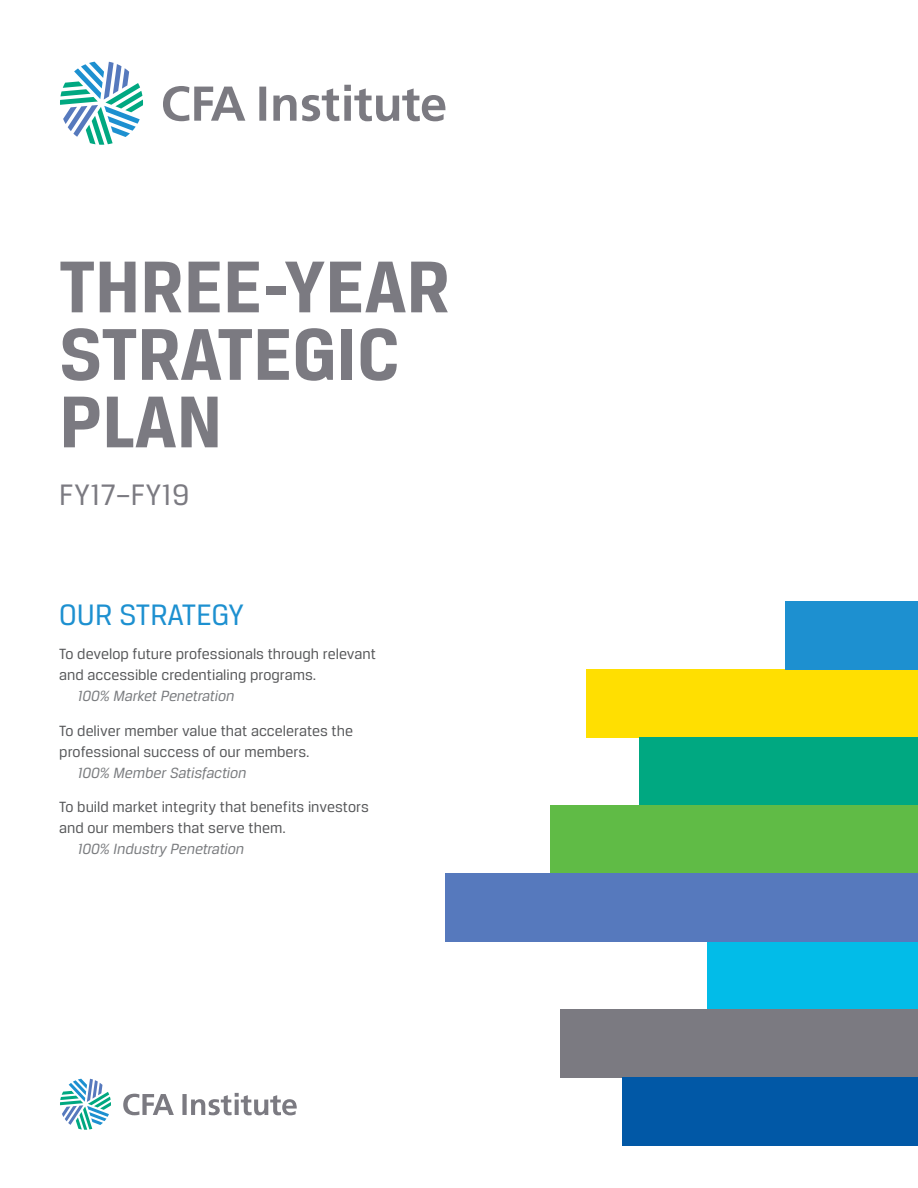
<style>
.page{position:relative;width:918px;height:1188px;background:#fff}
.page>*{position:absolute;margin:0;border:0;box-sizing:border-box;transform-origin:0 0}
.header_cover{font:700 78px/67.5px "CFA Breuer Text";color:#7b7a81}
.subhead_cover{font:31.5px "CFA Breuer Text";letter-spacing:-.01em;color:#1d90d0}
.subhead_cover-2{font:31.5px "CFA Breuer Text";color:#7b7a81}
.Bullets{font:15.75px "CFA Breuer Text";color:#57585a}
.Bullets-2{font:italic 15.75px "CFA Breuer Text";letter-spacing:-.005em;color:#7a7c7f}
</style>
<div class="page">
<svg style="left:60px;top:1079px;width:51px;height:51px"></svg>
<svg style="left:123px;top:1094px;width:51px;height:21px"></svg>
<div style="left:182px;top:1094px;width:5px;height:21px;background:#7b7a81"></div>
<svg style="left:191px;top:1093px;width:106px;height:22px"></svg>
<svg style="left:60px;top:62px;width:83px;height:83px"></svg>
<svg style="left:163px;top:86px;width:82px;height:35px"></svg>
<div style="left:259px;top:87px;width:7px;height:34px;background:#7b7a81"></div>
<svg style="left:273px;top:85px;width:172px;height:36px"></svg>
<div style="left:587px;top:669px;width:331px;height:68px;background:#ffdf01"></div>
<div style="left:786px;top:601px;width:132px;height:68px;background:#1d90d0"></div>
<div style="left:639px;top:737px;width:279px;height:68px;background:#00a881"></div>
<div style="left:707px;top:941px;width:211px;height:69px;background:#02bce8"></div>
<div style="left:550px;top:805px;width:368px;height:68px;background:#60bb46"></div>
<div style="left:560px;top:1010px;width:358px;height:68px;background:#7b7a81"></div>
<div style="left:446px;top:873px;width:472px;height:68px;background:#5679bd"></div>
<div style="left:622px;top:1078px;width:296px;height:68px;background:#0158a6"></div>
<p class="header_cover" style="left:59px;top:252px;width:392px">THREE-YEAR<br>STRATEGIC<br>PLAN</p>
<p class="subhead_cover-2" style="left:59px;top:477px;width:132px">FY17–FY19</p>
<p class="subhead_cover" style="left:59px;top:597px;width:186px">OUR STRATEGY</p>
<p class="Bullets" style="left:59px;top:646px;width:318px">To develop future professionals through relevant</p>
<p class="Bullets" style="left:59px;top:667px;width:259px">and accessible credentialing programs.</p>
<p class="Bullets-2" style="left:77px;top:688px;width:158px">100% Market Penetration</p>
<p class="Bullets" style="left:59px;top:722px;width:295px">To deliver member value that accelerates the</p>
<p class="Bullets" style="left:59px;top:743px;width:252px">professional success of our members.</p>
<p class="Bullets-2" style="left:77px;top:764px;width:171px">100% Member Satisfaction</p>
<p class="Bullets" style="left:59px;top:799px;width:311px">To build market integrity that benefits investors</p>
<p class="Bullets" style="left:59px;top:820px;width:228px">and our members that serve them.</p>
<p class="Bullets-2" style="left:77px;top:841px;width:168px">100% Industry Penetration</p>
</div>
